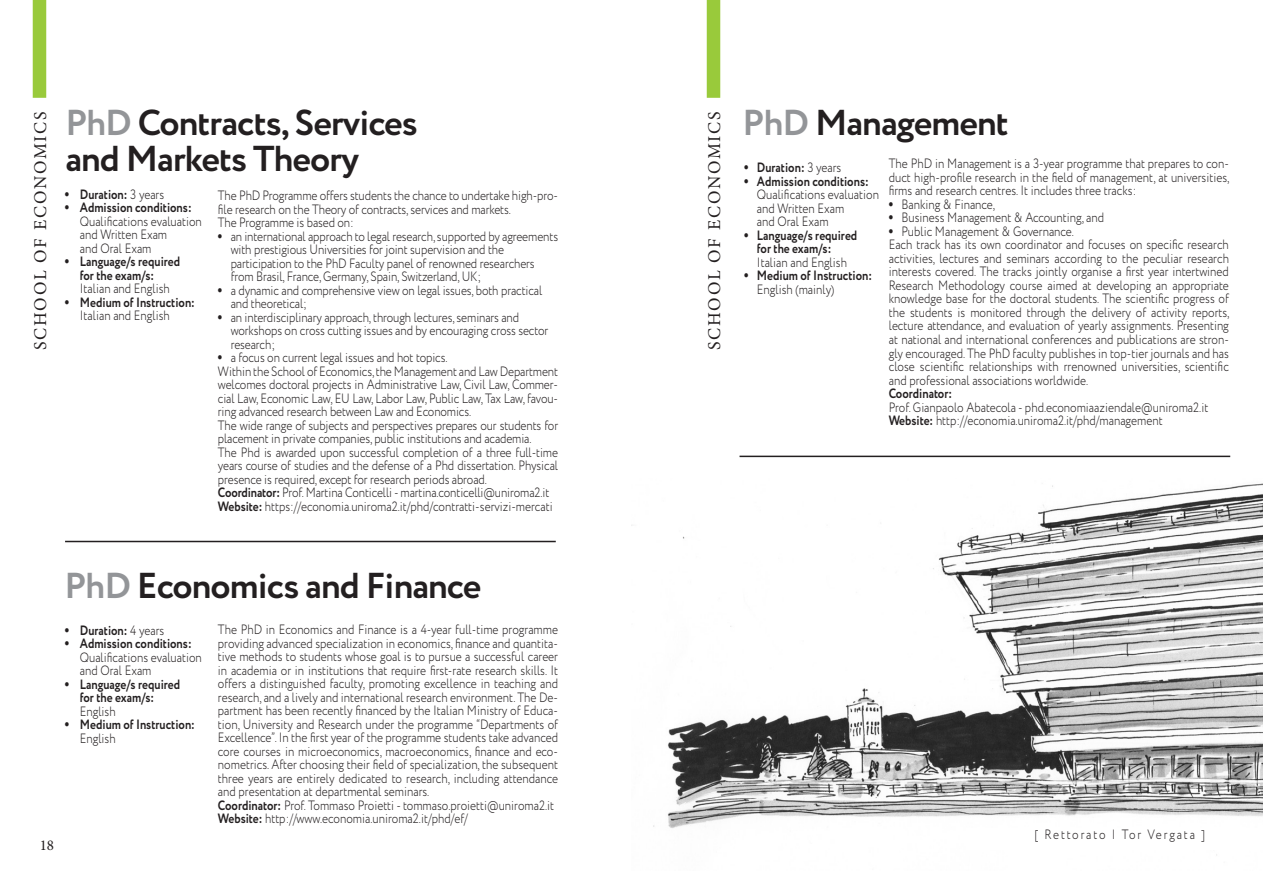
<style>
.page{position:relative;width:1263px;height:893px;background:#fff}
.page>*{position:absolute;margin:0;border:0;box-sizing:border-box;transform-origin:0 0}
.t1{font:700 36px/36px "Circe";letter-spacing:-.025em;color:#231f20}
.t2{font:18px "Minion Pro";letter-spacing:.095em;color:#231f20}
.t3{font:15px "Minion Pro";color:#231f20}
.t4{font:300 13.5px/13.5px "Circe";color:#231f20;scale:.85 1}
.t5{font:700 13.5px/13.5px "Circe";color:#231f20;scale:.85 1}
.t6{font:300 13.5px "Circe";letter-spacing:.16em;color:#231f20;scale:.85 1}
.s1{color:#939598}
.s2{font-size:18px}
.s3{font-weight:300}
.s4{font-weight:700;font-size:18px}
.s5{font-weight:700}
</style>
<div class="page">
<img style="left:631px;top:483px;width:632px;height:373px">
<div style="left:33px;top:0;width:13px;height:98px;background:#99ca3b"></div>
<div style="left:707px;top:0;width:13px;height:98px;background:#99ca3b"></div>
<hr style="left:65px;top:541px;width:491px;height:1px;background:#231f20">
<hr style="left:739px;top:456px;width:491px;height:1px;background:#231f20">
<div style="left:966px;top:828px;width:297px;height:21px;background:#fff"></div>
<h2 class="t2" style="left:28px;top:350px;width:240px;rotate:-90deg">SCHOOL OF ECONOMICS</h2>
<h1 class="t1" style="left:65px;top:107px;width:354px"><span class="s1">PhD</span> Contracts, Services and Markets Theory</h1>
<p class="t5" style="left:65px;top:188px;width:118px"><span class="s2">•</span> Duration: <span class="s3">3 years</span></p>
<p class="t4" style="left:80px;top:201px;width:145px;text-indent:-15px"><span class="s4">•</span> <span class="s5">Admission conditions:<br></span>Qualifications evaluation and Written Exam<br>and Oral Exam</p>
<p class="t5" style="left:80px;top:255px;width:120px;text-indent:-15px"><span class="s2">•</span> Language/s required for the exam/s:</p>
<p class="t4" style="left:80px;top:282px;width:107px">Italian and English</p>
<p class="t5" style="left:80px;top:296px;width:137px;text-indent:-15px"><span class="s2">•</span> Medium of Instruction:<br><span class="s3">Italian and English</span></p>
<p class="t4" style="left:218px;top:189px;width:402px">The PhD Programme offers students the chance to undertake high-pro&shy;file research on the Theory of contracts, services and markets.<br>The Programme is based on:</p>
<p class="t4" style="left:231px;top:230px;width:387px;text-indent:-13px"><span class="s4">•</span> an international approach to legal research, supported by agreements with prestigious Universities for joint supervision and the participation to the PhD Faculty panel of renowned researchers from Brasil, France, Germany, Spain, Switzerland, UK;</p>
<p class="t4" style="left:231px;top:284px;width:368px;text-indent:-13px"><span class="s4">•</span> a dynamic and comprehensive view on legal issues, both practical and theoretical;</p>
<p class="t4" style="left:231px;top:311px;width:375px;text-indent:-13px"><span class="s4">•</span> an interdisciplinary approach, through lectures, seminars and workshops on cross cutting issues and by encouraging cross sector research;</p>
<p class="t4" style="left:218px;top:351px;width:402px"><span class="s4">•</span> a focus on current legal issues and hot topics.<br>Within the School of Economics, the Management and Law Department welcomes doctoral projects in Administrative Law, Civil Law, Commer&shy;cial Law, Economic Law, EU Law, Labor Law, Public Law, Tax Law, favou&shy;ring advanced research between Law and Economics.<br>The wide range of subjects and perspectives prepares our students for placement in private companies, public institutions and academia.<br>The Phd is awarded upon successful completion of a three full-time years course of studies and the defense of a Phd dissertation. Physical presence is required, except for research periods abroad.<br><span class="s5">Coordinator:</span> Prof. Martina Conticelli - martina.conticelli@uniroma2.it <span class="s5">Website:</span> https://economia.uniroma2.it/phd/contratti-servizi-mercati</p>
<p class="t3" style="left:40px;top:835px;width:16px">18</p>
<h1 class="t1" style="left:64px;top:569px;width:418px"><span class="s1">PhD</span> Economics and Finance</h1>
<p class="t4" style="left:218px;top:623px;width:402px">The PhD in Economics and Finance is a 4-year full-time programme providing advanced specialization in economics, finance and quantita&shy;tive methods to students whose goal is to pursue a successful career in academia or in institutions that require first-rate research skills. It offers a distinguished faculty, promoting excellence in teaching and research, and a lively and international research environment. The De&shy;partment has been recently financed by the Italian Ministry of Educa&shy;tion, University and Research under the programme “Departments of Excellence”. In the first year of the programme students take advanced core courses in microeconomics, macroeconomics, finance and eco&shy;nometrics. After choosing their field of specialization, the subsequent three years are entirely dedicated to research, including attendance and presentation at departmental seminars.<br><span class="s5">Coordinator:</span> Prof. Tommaso Proietti - tommaso.proietti@uniroma2.it <span class="s5">Website:</span> http://www.economia.uniroma2.it/phd/ef/</p>
<p class="t5" style="left:65px;top:624px;width:118px"><span class="s2">•</span> Duration: <span class="s3">4 years</span></p>
<p class="t4" style="left:80px;top:637px;width:145px;text-indent:-15px"><span class="s4">•</span> <span class="s5">Admission conditions:<br></span>Qualifications evaluation and Oral Exam</p>
<p class="t5" style="left:80px;top:678px;width:120px;text-indent:-15px"><span class="s2">•</span> Language/s required for the exam/s:</p>
<p class="t4" style="left:80px;top:705px;width:44px">English</p>
<p class="t5" style="left:80px;top:718px;width:137px;text-indent:-15px"><span class="s2">•</span> Medium of Instruction:<br><span class="s3">English</span></p>
<h2 class="t2" style="left:702px;top:350px;width:240px;rotate:-90deg">SCHOOL OF ECONOMICS</h2>
<h1 class="t1" style="left:742px;top:107px;width:268px"><span class="s1">PhD</span> Management</h1>
<p class="t5" style="left:744px;top:162px;width:116px"><span class="s2">•</span> Duration: <span class="s3">3 years</span></p>
<p class="t4" style="left:757px;top:175px;width:145px;text-indent:-13px"><span class="s4">•</span> <span class="s5">Admission conditions:<br></span>Qualifications evaluation and Written Exam<br>and Oral Exam</p>
<p class="t5" style="left:757px;top:229px;width:120px;text-indent:-13px"><span class="s2">•</span> Language/s required for the exam/s:</p>
<p class="t4" style="left:757px;top:256px;width:107px">Italian and English</p>
<p class="t5" style="left:757px;top:270px;width:137px;text-indent:-13px"><span class="s2">•</span> Medium of Instruction:<br><span class="s3">English (mainly)</span></p>
<p class="t4" style="left:889px;top:157px;width:402px;text-align:justify">The PhD in Management is a 3-year programme that prepares to con&shy;duct high-profile research in the field of management, at universities, firms and research centres. It includes three tracks:</p>
<p class="t4" style="left:889px;top:198px;width:127px"><span class="s4">•</span> Banking &amp; Finance,</p>
<p class="t4" style="left:889px;top:211px;width:255px"><span class="s4">•</span> Business Management &amp; Accounting, and</p>
<p class="t4" style="left:889px;top:225px;width:402px"><span class="s4">•</span> Public Management &amp; Governance.<br>Each track has its own coordinator and focuses on specific research activities, lectures and seminars according to the peculiar research interests covered. The tracks jointly organise a first year intertwined Research Methodology course aimed at developing an appropriate knowledge base for the doctoral students. The scientific progress of the students is monitored through the delivery of activity reports, lecture attendance, and evaluation of yearly assignments. Presenting at national and international conferences and publications are stron&shy;gly encouraged. The PhD faculty publishes in top-tier journals and has close scientific relationships with rrenowned universities, scientific and professional associations worldwide.</p>
<p class="t5" style="left:889px;top:387px;width:76px">Coordinator:</p>
<p class="t4" style="left:889px;top:400px;width:377px">Prof. Gianpaolo Abatecola - phd.economiaaziendale@uniroma2.it<br><span class="s5">Website:</span> http://economia.uniroma2.it/phd/management</p>
<p class="t6" style="left:1035px;top:825px;width:201px">[ Rettorato | Tor Vergata ]</p>
</div>
